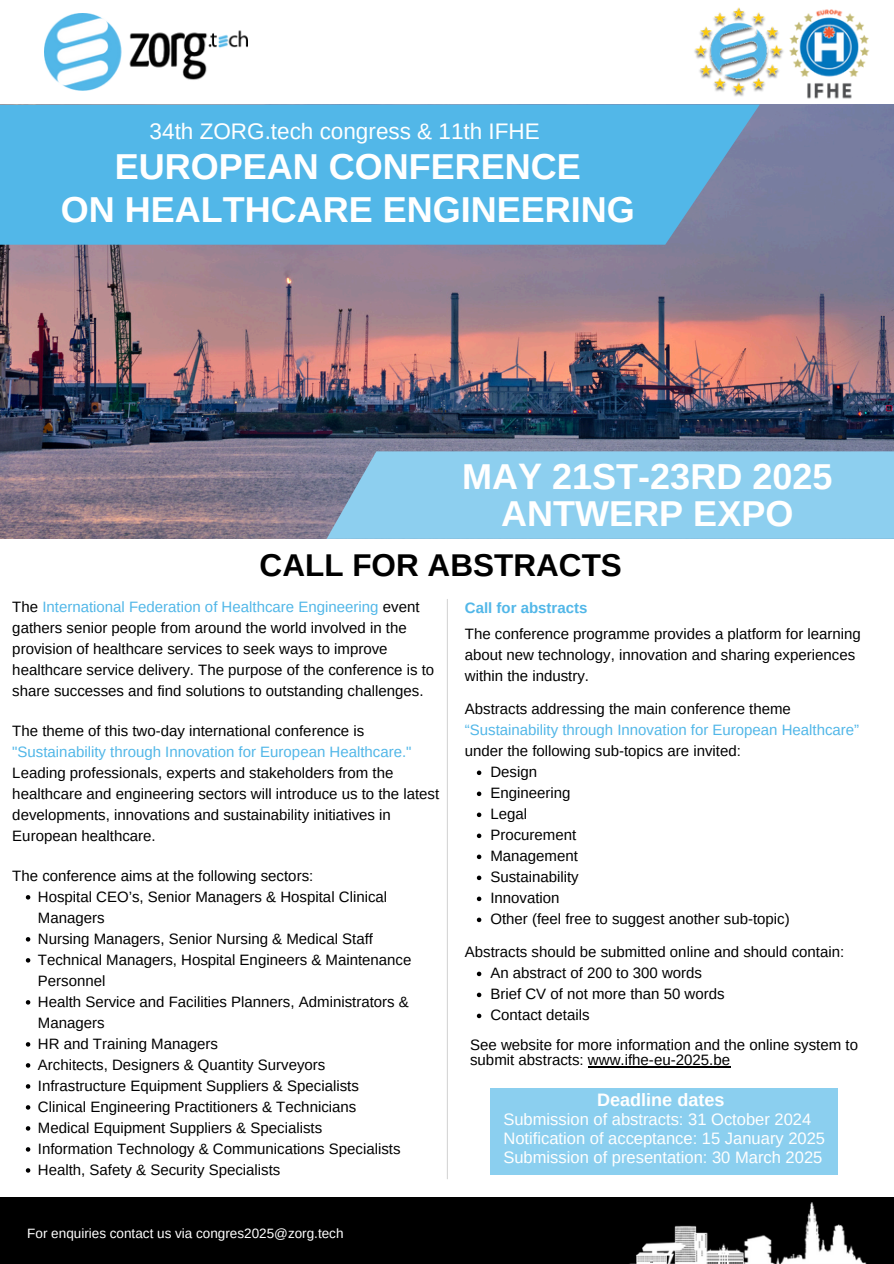
<style>
.page{position:relative;width:894px;height:1264px;background:#fff}
.page>*{position:absolute;margin:0;border:0;box-sizing:border-box;transform-origin:0 0}
.t1{font:700 36px/42.8px "Arimo";color:#fff;text-align:center}
.t2{font:700 31.5px "Arimo";color:#000}
.t3{font:22.5px "Arimo";color:#fff}
.t4{font:700 18px "Arimo";color:#fff}
.t5{font:16.5px/19.2px "Arimo";color:#fff}
.t6{font:15px/21px "Arimo";color:#000001}
.t7{font:15px/15.8px "Arimo";color:#000}
.t8{font:15px "Arimo";color:#52b7e8}
.t9{font:700 15px "Arimo";color:#52b7e8}
.t10{font:13.5px "Arimo";color:#fff}
.s1{color:#52b7e8}
</style>
<div class="page">
<img style="left:0;top:104px;width:893px;height:435px">
<div style="left:326px;top:451px;width:567px;height:88px;background:#8dcfef"></div>
<svg style="left:0;top:104px;width:759px;height:141px;background:#55b3e3"></svg>
<div style="left:0;top:1197px;width:893px;height:66px;background:#000"></div>
<img style="left:44px;top:14px;width:203px;height:76px">
<img style="left:789px;top:9px;width:81px;height:90px">
<img style="left:694px;top:7px;width:90px;height:89px">
<img style="left:636px;top:1202px;width:230px;height:61px">
<svg style="left:26px;top:895px;width:4px;height:4px"></svg>
<svg style="left:26px;top:937px;width:4px;height:4px"></svg>
<svg style="left:26px;top:958px;width:4px;height:4px"></svg>
<svg style="left:26px;top:1000px;width:4px;height:4px"></svg>
<svg style="left:26px;top:1042px;width:4px;height:4px"></svg>
<svg style="left:26px;top:1063px;width:4px;height:4px"></svg>
<svg style="left:26px;top:1084px;width:4px;height:4px"></svg>
<svg style="left:26px;top:1105px;width:4px;height:4px"></svg>
<svg style="left:26px;top:1126px;width:4px;height:4px"></svg>
<svg style="left:26px;top:1147px;width:4px;height:4px"></svg>
<svg style="left:26px;top:1168px;width:4px;height:4px"></svg>
<hr style="left:446px;top:599px;width:2px;height:580px;background:#000">
<div style="left:490px;top:1087px;width:347px;height:87px;background:#8bcfef"></div>
<svg style="left:476px;top:770px;width:5px;height:5px"></svg>
<svg style="left:476px;top:791px;width:5px;height:5px"></svg>
<svg style="left:476px;top:812px;width:5px;height:5px"></svg>
<svg style="left:476px;top:833px;width:5px;height:5px"></svg>
<svg style="left:476px;top:854px;width:5px;height:5px"></svg>
<svg style="left:476px;top:875px;width:5px;height:5px"></svg>
<svg style="left:476px;top:896px;width:5px;height:5px"></svg>
<svg style="left:476px;top:917px;width:5px;height:5px"></svg>
<svg style="left:476px;top:971px;width:5px;height:5px"></svg>
<svg style="left:476px;top:992px;width:5px;height:5px"></svg>
<svg style="left:476px;top:1013px;width:5px;height:5px"></svg>
<hr style="left:587px;top:1066px;width:143px;height:1px;background:#000">
<p class="t3" style="left:150px;top:118px;width:391px">34th ZORG.tech congress &amp; 11th IFHE</p>
<p class="t1" style="left:61px;top:145px;width:575px">EUROPEAN CONFERENCE<br>ON HEALTHCARE ENGINEERING</p>
<p class="t1" style="left:462px;top:459px;width:371px;line-height:36px">MAY 21ST-23RD 2025<br>ANTWERP EXPO</p>
<p class="t2" style="left:259px;top:547px;width:363px">CALL FOR ABSTRACTS</p>
<h6 class="t9" style="left:464px;top:599px;width:124px">Call for abstracts</h6>
<h1 class="t6" style="left:12px;top:596px;width:423px">The <span class="s1">International Federation of Healthcare Engineering</span> event gathers senior people from around the world involved in the provision of healthcare services to seek ways to improve healthcare service delivery. The purpose of the conference is to share successes and find solutions to outstanding challenges.</h1>
<h2 class="t6" style="left:12px;top:720px;width:428px">The theme of this two-day international conference is <span class="s1">"Sustainability through Innovation for European Healthcare." </span>Leading professionals, experts and stakeholders from the healthcare and engineering sectors will introduce us to the latest developments, innovations and sustainability initiatives in European healthcare.</h2>
<p class="t6" style="left:12px;top:864px;width:302px">The conference aims at the following sectors:</p>
<p class="t6" style="left:38px;top:885px;width:351px">Hospital CEO’s, Senior Managers &amp; Hospital Clinical<br>Managers</p>
<p class="t6" style="left:38px;top:927px;width:336px">Nursing Managers, Senior Nursing &amp; Medical Staff</p>
<p class="t6" style="left:38px;top:948px;width:375px">Technical Managers, Hospital Engineers &amp; Maintenance<br>Personnel</p>
<p class="t6" style="left:38px;top:990px;width:372px">Health Service and Facilities Planners, Administrators &amp;<br>Managers</p>
<p class="t6" style="left:38px;top:1032px;width:181px">HR and Training Managers</p>
<p class="t6" style="left:38px;top:1053px;width:289px">Architects, Designers &amp; Quantity Surveyors</p>
<p class="t6" style="left:38px;top:1074px;width:322px">Infrastructure Equipment Suppliers &amp; Specialists</p>
<p class="t6" style="left:38px;top:1095px;width:320px">Clinical Engineering Practitioners &amp; Technicians</p>
<p class="t6" style="left:38px;top:1116px;width:286px">Medical Equipment Suppliers &amp; Specialists</p>
<p class="t6" style="left:38px;top:1137px;width:364px">Information Technology &amp; Communications Specialists</p>
<p class="t6" style="left:38px;top:1158px;width:244px">Health, Safety &amp; Security Specialists</p>
<p class="t6" style="left:464px;top:622px;width:397px">The conference programme provides a platform for learning about new technology, innovation and sharing experiences within the industry.</p>
<p class="t6" style="left:464px;top:697px;width:327px">Abstracts addressing the main conference theme</p>
<p class="t8" style="left:464px;top:721px;width:396px">“Sustainability through Innovation for European Healthcare”</p>
<p class="t6" style="left:490px;top:739px;width:301px;text-indent:-26px">under the following sub-topics are invited:<br>Design<br>Engineering<br>Legal<br>Procurement<br>Management<br>Sustainability<br>Innovation<br>Other (feel free to suggest another sub-topic)</p>
<p class="t6" style="left:490px;top:940px;width:355px;text-indent:-26px">Abstracts should be submitted online and should contain:<br>An abstract of 200 to 300 words<br>Brief CV of not more than 50 words<br>Contact details</p>
<p class="t7" style="left:470px;top:1036px;width:389px">See website for more information and the online system to submit abstracts: www.ifhe-eu-2025.be</p>
<p class="t4" style="left:597px;top:1090px;width:129px">Deadline dates</p>
<h5 class="t5" style="left:503px;top:1109px;width:323px">Submission of abstracts: 31 October 2024<br>Notification of acceptance: 15 January 2025<br>Submission of presentation: 30 March 2025</h5>
<h4 class="t10" style="left:27px;top:1225px;width:317px">For enquiries contact us via congres2025@zorg.tech</h4>
</div>
